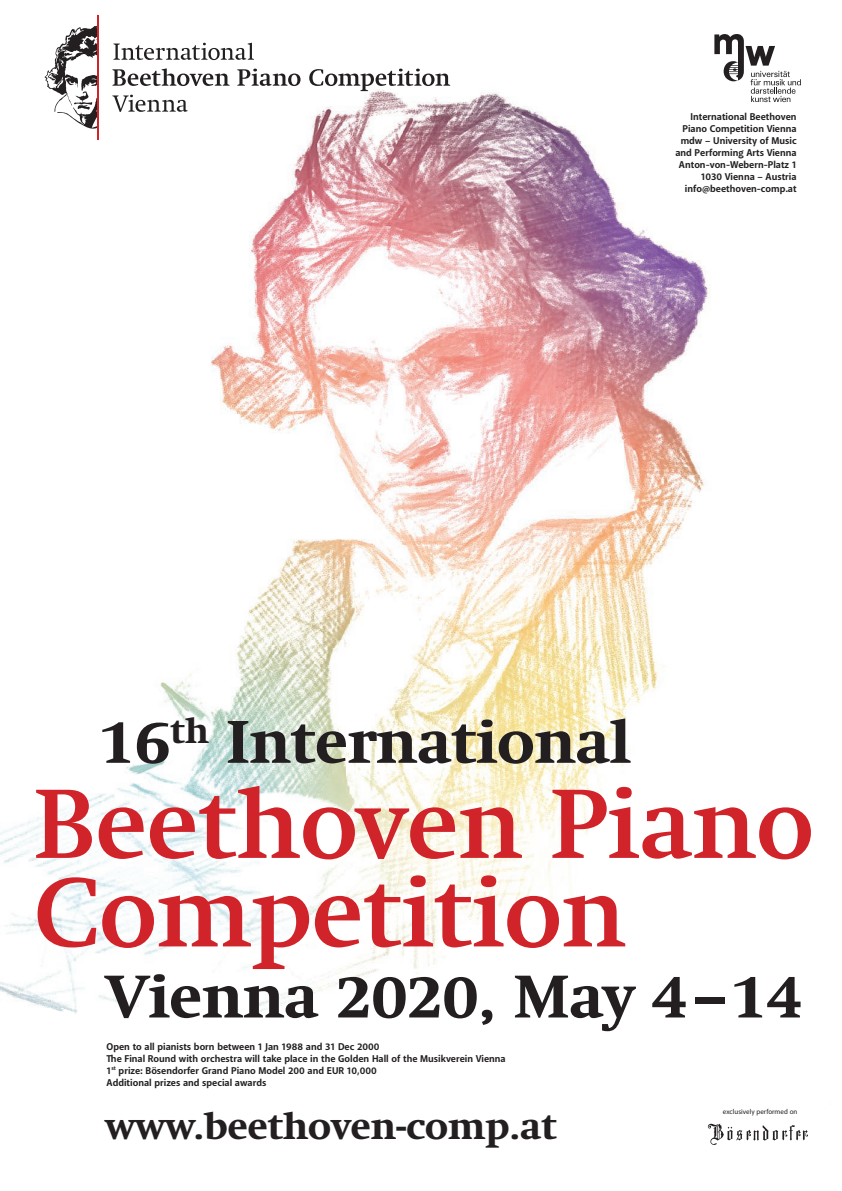
<style>
.page{position:relative;width:842px;height:1191px;background:#fff}
.page>*{position:absolute;margin:0;border:0;box-sizing:border-box;transform-origin:0 0}
.t1{font:700 96.2px/88.5px "Swift";color:#d1232a}
.t2{font:800 58.4px "Swift";color:#231f20}
.t3{font:800 36px "Swift";color:#231f20}
.t4{font:700 10px/12px "Akagi Pro";color:#231f20;text-align:right}
.t5{font:500 7px "Akagi Pro";color:#231f20}
</style>
<div class="page">
<img style="left:0;top:76px;width:785px;height:938px">
<svg style="left:45px;top:26px;width:54px;height:103px"></svg>
<svg style="left:112px;top:68px;width:338px;height:44px"></svg>
<svg style="left:113px;top:43px;width:141px;height:17px"></svg>
<hr style="left:97px;top:15px;width:1px;height:125px;background:#d1232a">
<svg style="left:714px;top:34px;width:87px;height:68px"></svg>
<svg style="left:708px;top:1123px;width:100px;height:21px"></svg>
<p class="t4" style="left:675px;top:111px;width:123px">International Beethoven<br>Piano Competition Vienna mdw – University of Music and Performing Arts Vienna<br>Anton-von-Webern-Platz 1<br>1030 Vienna – Austria info@beethoven-comp.at</p>
<h2 class="t2" style="left:100px;top:707px;width:532px">16<sup>th</sup> International</h2>
<h1 class="t1" style="left:34px;top:780px;width:781px">Beethoven Piano<br>Competition</h1>
<h2 class="t2" style="left:106px;top:962px;width:698px">Vienna 2020, May 4 – 14</h2>
<p class="t4" style="left:107px;top:1040px;width:274px">Open to all pianists born between 1 Jan 1988 and 31 Dec 2000</p>
<p class="t4" style="left:117px;top:1052px;width:391px">e Final Round with orchestra will take place in the Golden Hall of the Musikverein Vienna</p>
<p class="t4" style="left:107px;top:1064px;width:272px">1<sup>st</sup> prize: Bösendorfer Grand Piano Model 200 and EUR 10,000</p>
<p class="t4" style="left:107px;top:1076px;width:161px">Additional prizes and special awards</p>
<h3 class="t3" style="left:105px;top:1104px;width:453px">www.beethoven-comp.at</h3>
<p class="t5" style="left:723px;top:1107px;width:76px">exclusively performed on</p>
</div>
